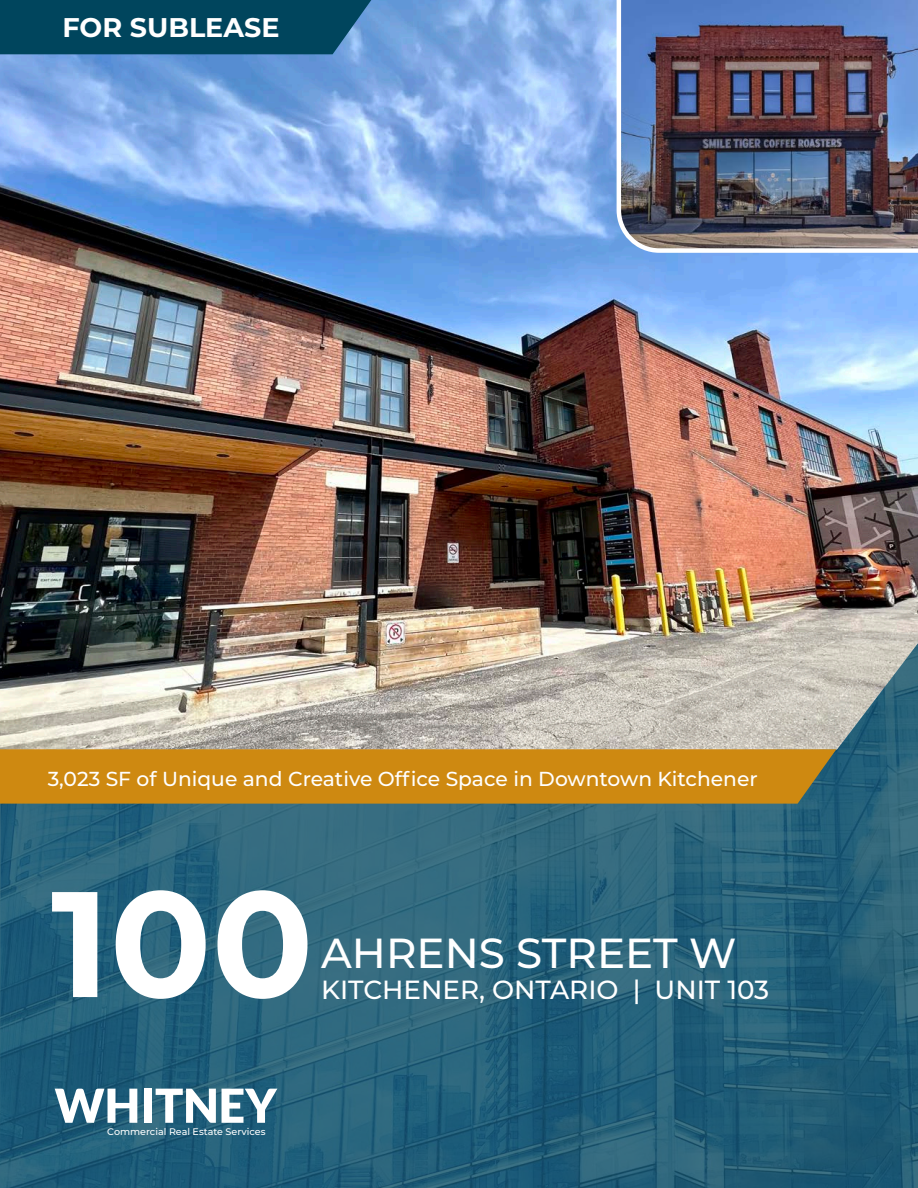
<style>
.page{position:relative;width:918px;height:1188px;background:#fff}
.page>*{position:absolute;margin:0;border:0;box-sizing:border-box;transform-origin:0 0}
.t1{font:700 150px "Montserrat";color:#fff}
.t2{font:500 42px "Montserrat";color:#fff}
.t3{font:700 27px "Montserrat";color:#fff}
.t4{font:500 26.25px "Montserrat";color:#fff}
.t5{font:500 20.25px "Montserrat";color:#fff}
.t6{font:500 9.6px "Montserrat";color:#fff}
</style>
<div class="page">
<img style="left:0;top:0;width:918px;height:643px">
<img style="left:614px;top:0;width:304px;height:255px">
<svg style="left:0;top:643px;width:918px;height:545px;background:#467384"></svg>
<div style="left:0;top:749px;width:836px;height:55px;background:#ce8911"></div>
<svg style="left:55px;top:1089px;width:82px;height:34px"></svg>
<div style="left:144px;top:1089px;width:8px;height:34px;background:#fff"></div>
<svg style="left:156px;top:1089px;width:60px;height:34px"></svg>
<svg style="left:222px;top:1089px;width:55px;height:34px"></svg>
<div style="left:0;top:0;width:371px;height:54px;background:#00455d"></div>
<p class="t3" style="left:63px;top:8px;width:218px">FOR SUBLEASE</p>
<p class="t5" style="left:48px;top:765px;width:712px">3,023 SF of Unique and Creative Office Space in Downtown Kitchener</p>
<p class="t1" style="left:51px;top:836px;width:264px">100</p>
<p class="t2" style="left:321px;top:923px;width:417px">AHRENS STREET W</p>
<p class="t4" style="left:321px;top:972px;width:450px">KITCHENER, ONTARIO | UNIT 103</p>
<p class="t6" style="left:107px;top:1125px;width:160px">Commercial Real Estate Services</p>
</div>
